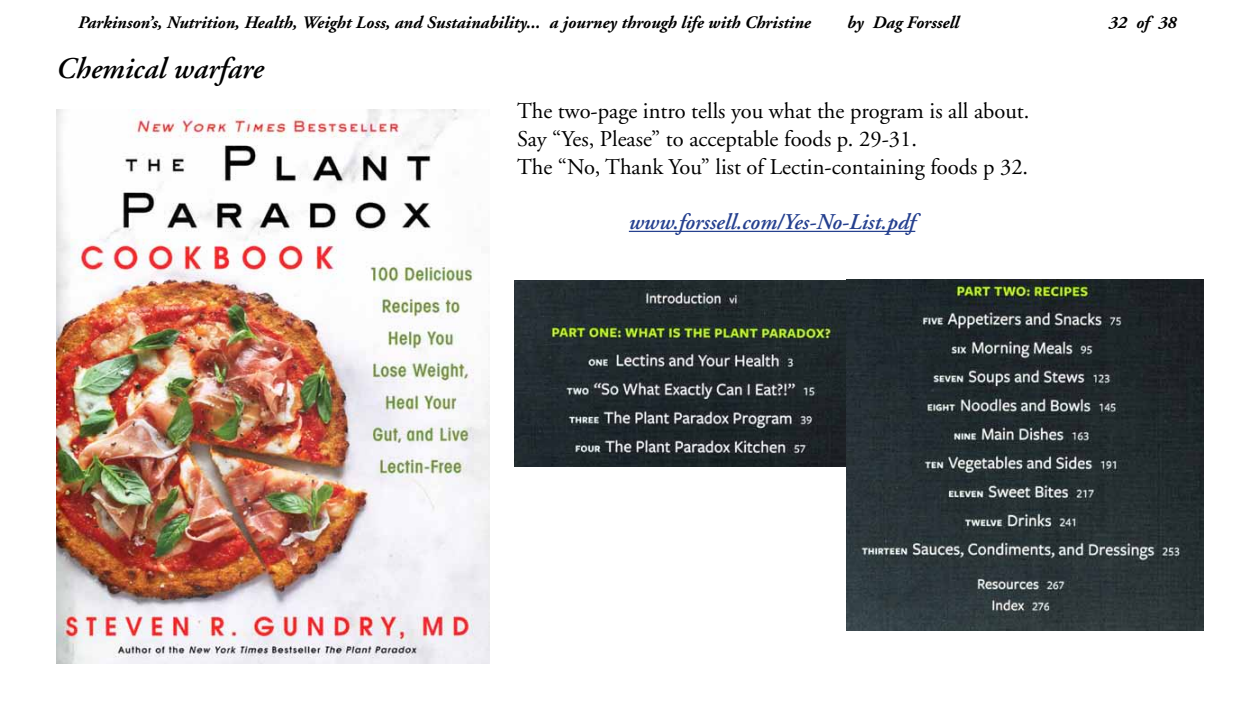
<style>
.page{position:relative;width:1260px;height:709px;background:#fff}
.page>*{position:absolute;margin:0;border:0;box-sizing:border-box;transform-origin:0 0}
.t1{font:italic 600 30px "Adobe Garamond";color:#000}
.t2{font:22.5px/28.1px "Adobe Garamond";color:#000}
.t3{font:italic 600 22.5px "Adobe Garamond";color:#25408f}
.t4{font:italic 700 17.5px "Adobe Garamond";color:#000}
</style>
<div class="page">
<img style="left:56px;top:110px;width:433px;height:554px">
<img style="left:514px;top:280px;width:332px;height:186px">
<img style="left:846px;top:279px;width:358px;height:351px">
<hr style="left:629px;top:231px;width:286px;height:1px;background:#25408f">
<p class="t4" style="left:78px;top:13px;width:734px">Parkinson’s, Nutrition, Health, Weight Loss, and Sustainability... a journey through life with Christine</p>
<p class="t4" style="left:847px;top:13px;width:113px">by Dag Forssell</p>
<p class="t4" style="left:1109px;top:13px;width:70px">32 of 38</p>
<h1 class="t1" style="left:56px;top:52px;width:209px">Chemical warfare</h1>
<p class="t2" style="left:517px;top:97px;width:514px">The two-page intro tells you what the program is all about.<br>Say “Yes, Please” to acceptable foods p. 29-31.<br>The “No, Thank You” list of Lectin-containing foods p 32.</p>
<p class="t3" style="left:629px;top:210px;width:288px">www.forssell.com/Yes-No-List.pdf</p>
</div>
